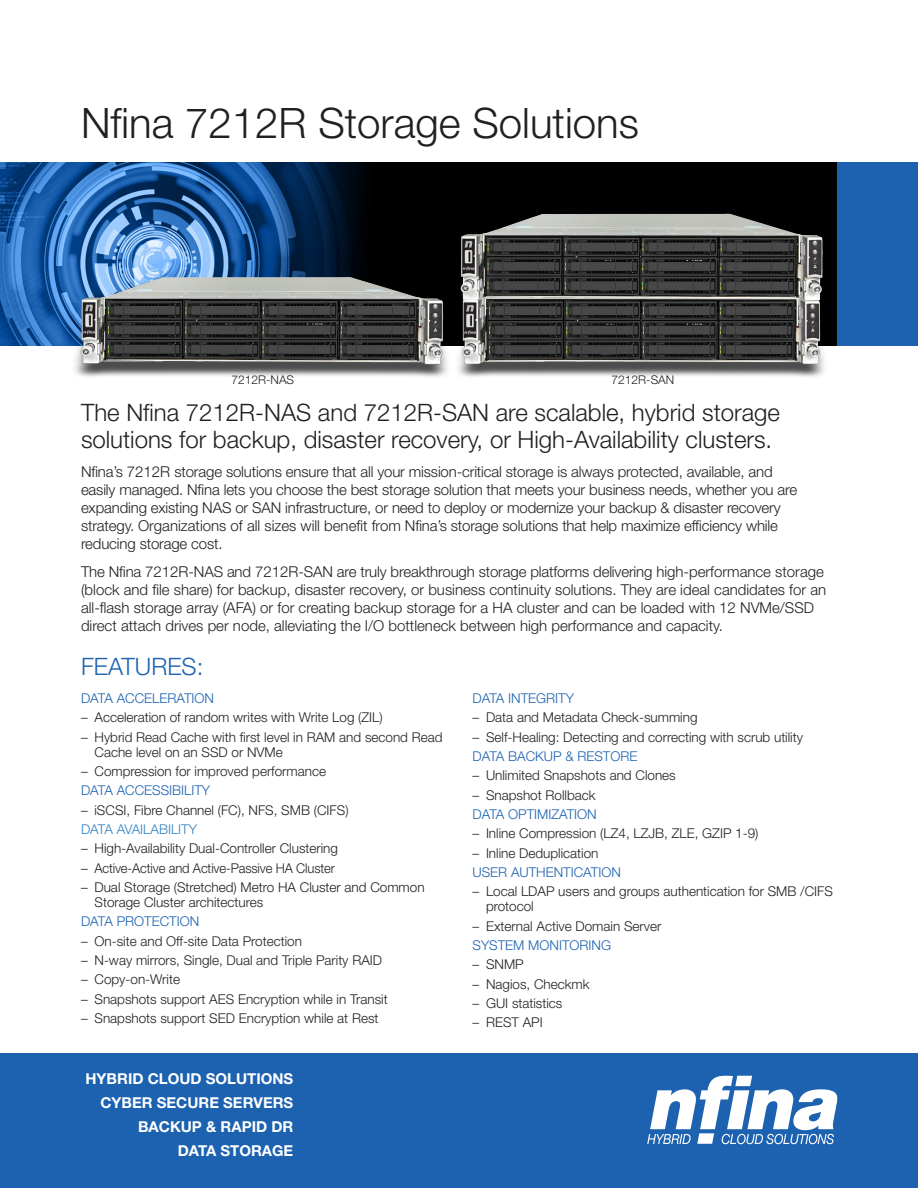
<style>
.page{position:relative;width:918px;height:1188px;background:#fff}
.page>*{position:absolute;margin:0;border:0;box-sizing:border-box;transform-origin:0 0}
.t1{font:300 42px "Helvetica Neue LT Std";color:#231f20}
.t2{font:300 24px/27px "Helvetica Neue LT Std";color:#231f20}
.FEATURES{font:300 24px "Helvetica Neue LT Std";color:#1c62b0}
.Paragraph_w__Space{font:300 15px/18px "Helvetica Neue LT Std";letter-spacing:-.01em;color:#231f20}
.t3{font:700 15px "Helvetica Neue LT Std";color:#fff}
.Bullet_Space{font:300 13.5px/15px "Helvetica Neue LT Std";color:#231f20}
.Bullet_Space-2{font:300 13.5px "Helvetica Neue LT Std";color:#1c62b0}
.Bullet_Space-3{font:300 13.5px "Helvetica Neue LT Std";color:#3182c4}
.Bullet_Space-4{font:300 12px "Helvetica Neue LT Std";color:#231f20}
</style>
<div class="page">
<img style="left:0;top:162px;width:837px;height:184px">
<div style="left:837px;top:162px;width:81px;height:184px;background:#1c62b0"></div>
<img style="left:63px;top:267px;width:380px;height:110px">
<img style="left:443px;top:203px;width:394px;height:174px">
<div style="left:0;top:1053px;width:918px;height:135px;background:#1c62b0"></div>
<svg style="left:647px;top:1076px;width:190px;height:68px"></svg>
<p class="t1" style="left:81px;top:97px;width:559px">Nfina 7212R Storage Solutions</p>
<p class="Bullet_Space-4" style="left:231px;top:373px;width:64px">7212R-NAS</p>
<p class="Bullet_Space-4" style="left:612px;top:373px;width:64px">7212R-SAN</p>
<p class="t2" style="left:81px;top:398px;width:700px">The Nfina 7212R-NAS and 7212R-SAN are scalable, hybrid storage solutions for backup, disaster recovery, or High-Availability clusters.</p>
<p class="Paragraph_w__Space" style="left:81px;top:462px;width:718px">Nfina’s 7212R storage solutions ensure that all your mission-critical storage is always protected, available, and easily managed. Nfina lets you choose the best storage solution that meets your business needs, whether you are expanding existing NAS or SAN infrastructure, or need to deploy or modernize your backup &amp; disaster recovery strategy. Organizations of all sizes will benefit from Nfina’s storage solutions that help maximize efficiency while reducing storage cost.</p>
<p class="Paragraph_w__Space" style="left:81px;top:563px;width:747px">The Nfina 7212R-NAS and 7212R-SAN are truly breakthrough storage platforms delivering high-performance storage (block and file share) for backup, disaster recovery, or business continuity solutions. They are ideal candidates for an all-flash storage array (AFA) or for creating backup storage for a HA cluster and can be loaded with 12 NVMe/SSD direct attach drives per node, alleviating the I/O bottleneck between high performance and capacity.</p>
<p class="FEATURES" style="left:81px;top:652px;width:124px">FEATURES:</p>
<p class="Bullet_Space-2" style="left:81px;top:690px;width:135px">DATA ACCELERATION</p>
<p class="Bullet_Space" style="left:81px;top:710px;width:303px">– Acceleration of random writes with Write Log (ZIL)</p>
<p class="Bullet_Space" style="left:94px;top:729px;width:350px;text-indent:-14px">– Hybrid Read Cache with first level in RAM and second Read<br>Cache level on an SSD or NVMe</p>
<p class="Bullet_Space" style="left:81px;top:763px;width:247px">– Compression for improved performance</p>
<p class="Bullet_Space-2" style="left:81px;top:782px;width:131px">DATA ACCESSIBILITY</p>
<p class="Bullet_Space" style="left:81px;top:802px;width:269px">– iSCSI, Fibre Channel (FC), NFS, SMB (CIFS)</p>
<p class="Bullet_Space-3" style="left:81px;top:821px;width:118px">DATA AVAILABILITY</p>
<p class="Bullet_Space" style="left:81px;top:841px;width:259px">– High-Availability Dual-Controller Clustering</p>
<p class="Bullet_Space" style="left:81px;top:860px;width:255px">– Active-Active and Active-Passive HA Cluster</p>
<p class="Bullet_Space" style="left:94px;top:879px;width:332px;text-indent:-14px">– Dual Storage (Stretched) Metro HA Cluster and Common<br>Storage Cluster architectures</p>
<p class="Bullet_Space-2" style="left:81px;top:913px;width:120px">DATA PROTECTION</p>
<p class="Bullet_Space" style="left:81px;top:933px;width:223px">– On-site and Off-site Data Protection</p>
<p class="Bullet_Space" style="left:81px;top:952px;width:303px">– N-way mirrors, Single, Dual and Triple Parity RAID</p>
<p class="Bullet_Space" style="left:81px;top:972px;width:101px">– Copy-on-Write</p>
<p class="Bullet_Space" style="left:81px;top:991px;width:308px">– Snapshots support AES Encryption while in Transit</p>
<p class="Bullet_Space" style="left:81px;top:1010px;width:299px">– Snapshots support SED Encryption while at Rest</p>
<p class="t3" style="left:86px;top:1070px;width:209px">HYBRID CLOUD SOLUTIONS</p>
<p class="t3" style="left:100px;top:1094px;width:194px">CYBER SECURE SERVERS</p>
<p class="t3" style="left:138px;top:1118px;width:157px">BACKUP &amp; RAPID DR</p>
<p class="t3" style="left:178px;top:1142px;width:117px">DATA STORAGE</p>
<p class="Bullet_Space-2" style="left:472px;top:690px;width:103px">DATA INTEGRITY</p>
<p class="Bullet_Space" style="left:472px;top:710px;width:227px">– Data and Metadata Check-summing</p>
<p class="Bullet_Space" style="left:472px;top:729px;width:332px">– Self-Healing: Detecting and correcting with scrub utility</p>
<p class="Bullet_Space-2" style="left:472px;top:748px;width:166px">DATA BACKUP &amp; RESTORE</p>
<p class="Bullet_Space" style="left:472px;top:768px;width:205px">– Unlimited Snapshots and Clones</p>
<p class="Bullet_Space" style="left:472px;top:787px;width:125px">– Snapshot Rollback</p>
<p class="Bullet_Space-2" style="left:472px;top:806px;width:126px">DATA OPTIMIZATION</p>
<p class="Bullet_Space" style="left:472px;top:826px;width:288px">– Inline Compression (LZ4, LZJB, ZLE, GZIP 1-9)</p>
<p class="Bullet_Space" style="left:472px;top:845px;width:128px">– Inline Deduplication</p>
<p class="Bullet_Space-2" style="left:472px;top:864px;width:150px">USER AUTHENTICATION</p>
<p class="Bullet_Space" style="left:486px;top:884px;width:349px;text-indent:-14px">– Local LDAP users and groups authentication for SMB /CIFS protocol</p>
<p class="Bullet_Space" style="left:472px;top:918px;width:190px">– External Active Domain Server</p>
<p class="Bullet_Space-2" style="left:472px;top:937px;width:140px">SYSTEM MONITORING</p>
<p class="Bullet_Space" style="left:472px;top:957px;width:53px">– SNMP</p>
<p class="Bullet_Space" style="left:472px;top:976px;width:119px">– Nagios, Checkmk</p>
<p class="Bullet_Space" style="left:472px;top:995px;width:91px">– GUI statistics</p>
<p class="Bullet_Space" style="left:472px;top:1015px;width:72px">– REST API</p>
</div>
